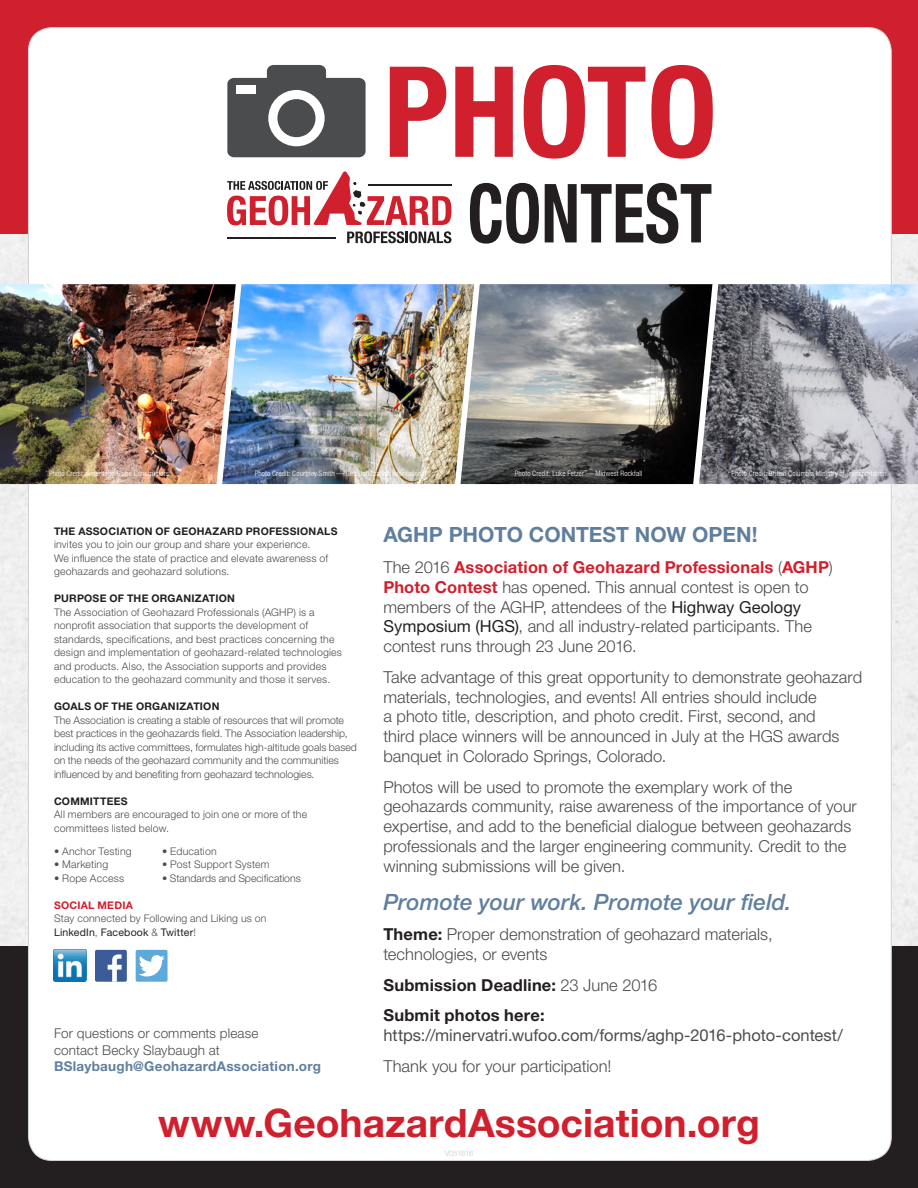
<style>
.page{position:relative;width:918px;height:1188px;background:#fff}
.page>*{position:absolute;margin:0;border:0;box-sizing:border-box;transform-origin:0 0}
.t1{font:700 39px "Helvetica Neue";letter-spacing:.005em;color:#d0202e}
.t2{font:italic 500 22.5px "Helvetica Neue LT Std";letter-spacing:-.005em;color:#607f9e}
.t3{font:700 21px "Helvetica Neue LT Std";color:#607f9e}
.t4{font:300 16.5px/19.8px "Helvetica Neue LT Std";color:#4b4c4d}
.t5{font:16.5px/19.8px "Helvetica Neue LT Std";color:#4b4c4d}
.t6{font:700 16.5px "Helvetica Neue LT Std";letter-spacing:.01em;color:#231f20}
.t7{font:300 13.5px/16.5px "Helvetica Neue LT Std";letter-spacing:.01em;color:#4b4c4d}
.t8{font:300 10.5px/13.5px "Helvetica Neue LT Std";letter-spacing:.015em;color:#4b4c4d}
.t9{font:700 10.5px "Helvetica Neue LT Std";letter-spacing:.025em;color:#231f20}
.t10{font:700 10.5px "Helvetica Neue LT Std";letter-spacing:.025em;color:#d0202e}
.t11{font:300 condensed 7.5px "Helvetica Neue LT Std";letter-spacing:.02em;color:#fff}
.t12{font:300 7.5px "Helvetica Neue LT Std";letter-spacing:-.025em;color:#c7c8ca}
.s1{font-weight:700;color:#231f20}
.s2{font-weight:400;color:#231f20}
.s3{font-weight:700;color:#607f9e}
.s4{font-weight:700;color:#d0202e}
.s5{font-weight:300;color:#4b4c4d}
</style>
<div class="page">
<div style="left:0;top:0;width:918px;height:242px;background:#d0202e"></div>
<div style="left:0;top:235px;width:918px;height:711px;background:#efefef"></div>
<div style="left:0;top:946px;width:918px;height:242px;background:#231f20"></div>
<div style="left:28px;top:27px;width:863px;height:1134px;background:#fff;border-radius:24px"></div>
<img style="left:54px;top:950px;width:32px;height:32px">
<div style="left:95px;top:950px;width:32px;height:32px;background:#3b5b99;border-radius:2px"></div>
<svg style="left:108px;top:954px;width:14px;height:28px"></svg>
<div style="left:136px;top:950px;width:32px;height:32px;background:#5da9dc;border-radius:2px"></div>
<svg style="left:139px;top:955px;width:26px;height:21px"></svg>
<svg style="left:227px;top:64px;width:485px;height:180px"></svg>
<svg style="left:347px;top:231px;width:104px;height:12px"></svg>
<hr style="left:227px;top:237px;width:109px;height:1px;background:#231f20">
<svg style="left:227px;top:171px;width:224px;height:54px"></svg>
<svg style="left:227px;top:65px;width:139px;height:92px"></svg>
<svg style="left:390px;top:67px;width:56px;height:90px"></svg>
<svg style="left:455px;top:67px;width:58px;height:90px"></svg>
<svg style="left:524px;top:65px;width:121px;height:94px"></svg>
<svg style="left:651px;top:65px;width:62px;height:94px"></svg>
<svg style="left:470px;top:183px;width:69px;height:61px"></svg>
<svg style="left:545px;top:183px;width:166px;height:61px"></svg>
<img style="left:249px;top:284px;width:198px;height:200px">
<img style="left:726px;top:284px;width:192px;height:200px">
<svg style="left:236px;top:284px;width:13px;height:200px;background:#749fcc"></svg>
<img style="left:0;top:284px;width:236px;height:200px">
<img style="left:447px;top:284px;width:279px;height:200px">
<img style="left:461px;top:284px;width:251px;height:200px">
<p class="t11" style="left:49px;top:469px;width:122px">Photo Credit: Ameritech Slope Constructors</p>
<p class="t11" style="left:255px;top:469px;width:173px">Photo Credit: Courtney Smith — GeoStabilization International</p>
<p class="t11" style="left:515px;top:469px;width:129px">Photo Credit: Luke Fetzer — Midwest Rockfall</p>
<p class="t11" style="left:731px;top:469px;width:156px">Photo Credit: British Columbia Ministry of Transportation</p>
<p class="t8" style="left:54px;top:524px;width:285px"><span class="s1">THE ASSOCIATION OF GEOHAZARD PROFESSIONALS </span>invites you to join our group and share your experience.<br>We influence the state of practice and elevate awareness of geohazards and geohazard solutions.</p>
<p class="t9" style="left:54px;top:592px;width:182px">PURPOSE OF THE ORGANIZATION</p>
<p class="t8" style="left:54px;top:605px;width:290px">The Association of Geohazard Professionals (AGHP) is a nonprofit association that supports the development of standards, specifications, and best practices concerning the design and implementation of geohazard-related technologies and products. Also, the Association supports and provides education to the geohazard community and those it serves.</p>
<p class="t9" style="left:54px;top:700px;width:167px">GOALS OF THE ORGANIZATION</p>
<p class="t8" style="left:54px;top:713px;width:304px">The Association is creating a stable of resources that will promote best practices in the geohazards field. The Association leadership, including its active committees, formulates high-altitude goals based on the needs of the geohazard community and the communities influenced by and benefiting from geohazard technologies.</p>
<p class="t9" style="left:54px;top:795px;width:75px">COMMITTEES</p>
<p class="t8" style="left:54px;top:808px;width:255px">All members are encouraged to join one or more of the committees listed below.</p>
<p class="t8" style="left:54px;top:844px;width:79px">• Anchor Testing</p>
<p class="t8" style="left:162px;top:844px;width:56px">• Education</p>
<p class="t8" style="left:54px;top:858px;width:56px">• Marketing</p>
<p class="t8" style="left:162px;top:858px;width:109px">• Post Support System</p>
<p class="t8" style="left:54px;top:871px;width:72px">• Rope Access</p>
<p class="t8" style="left:162px;top:871px;width:140px">• Standards and Specifications</p>
<p class="t10" style="left:54px;top:899px;width:80px">SOCIAL MEDIA</p>
<p class="t8" style="left:54px;top:912px;width:214px">Stay connected by Following and Liking us on<br><span class="s2">LinkedIn</span>, <span class="s2">Facebook</span> &amp; <span class="s2">Twitter</span>!</p>
<p class="t7" style="left:54px;top:1025px;width:269px">For questions or comments please<br>contact Becky Slaybaugh at<br><span class="s3">BSlaybaugh@GeohazardAssociation.org</span></p>
<p class="t3" style="left:383px;top:522px;width:376px">AGHP PHOTO CONTEST NOW OPEN!</p>
<p class="t4" style="left:383px;top:557px;width:451px">The 2016 <span class="s4">Association of Geohazard Professionals</span> (<span class="s4">AGHP</span>)<br><span class="s4">Photo Contest</span> has opened. This annual contest is open to members of the AGHP, attendees of the <span class="s2">Highway Geology Symposium (HGS)</span>, and all industry-related participants. The contest runs through 23 June 2016.</p>
<p class="t4" style="left:383px;top:667px;width:480px">Take advantage of this great opportunity to demonstrate geohazard materials, technologies, and events! All entries should include<br>a photo title, description, and photo credit. First, second, and<br>third place winners will be announced in July at the HGS awards banquet in Colorado Springs, Colorado.</p>
<p class="t4" style="left:383px;top:776px;width:475px">Photos will be used to promote the exemplary work of the geohazards community, raise awareness of the importance of your expertise, and add to the beneficial dialogue between geohazards professionals and the larger engineering community. Credit to the winning submissions will be given.</p>
<p class="t2" style="left:383px;top:888px;width:410px">Promote your work. Promote your field.</p>
<p class="t4" style="left:383px;top:924px;width:391px"><span class="s1">Theme:</span> Proper demonstration of geohazard materials, technologies, or events</p>
<p class="t6" style="left:383px;top:974px;width:275px">Submission Deadline: <span class="s5">23 June 2016</span></p>
<p class="t5" style="left:383px;top:1005px;width:461px"><span class="s1">Submit photos here: </span>https://minervatri.wufoo.com/forms/aghp-2016-photo-contest/</p>
<p class="t4" style="left:383px;top:1055px;width:230px">Thank you for your participation!</p>
<p class="t1" style="left:158px;top:1092px;width:603px">www.GeohazardAssociation.org</p>
<p class="t12" style="left:445px;top:1149px;width:30px">V051816</p>
</div>
